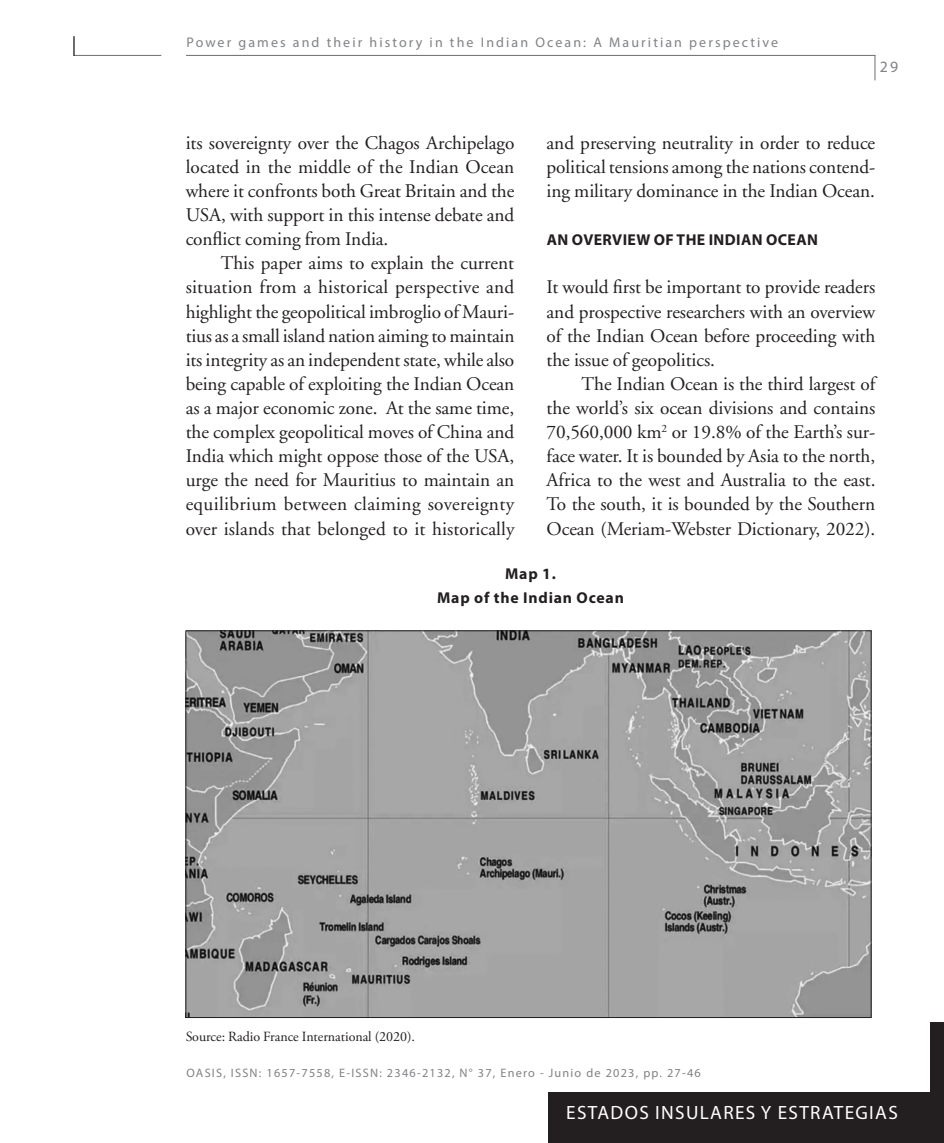
<style>
.page{position:relative;width:944px;height:1143px;background:#fff}
.page>*{position:absolute;margin:0;border:0;box-sizing:border-box;transform-origin:0 0}
.Texto{font:19.25px/24.2px "Adobe Garamond";letter-spacing:-.005em;color:#231f20;text-align:justify}
.Texto_sin_tab{font:19.25px/24.2px "Adobe Garamond";letter-spacing:-.005em;color:#231f20;text-align:justify}
.t1{font:19.25px "Myriad Pro";letter-spacing:.07em;color:#fff}
._08-Titulo2{font:700 15.75px "Myriad Pro";letter-spacing:.025em;color:#231f20}
.TituloCuadros{font:700 15.75px "Myriad Pro";letter-spacing:.05em;color:#231f20}
.t2{font:15.75px "Myriad Pro";color:#808285}
.t3{font:14px "Myriad Pro";letter-spacing:.15em;color:#808285}
.Fuente{font:14px "Adobe Garamond Pro";letter-spacing:-.005em;color:#231f20}
.t4{font:12.25px "Myriad Pro";letter-spacing:.1em;color:#808285}
</style>
<div class="page">
<hr style="left:186px;top:55px;width:689px;height:1px;background:#6c6d70">
<svg style="left:874px;top:56px;width:1px;height:24px"></svg>
<hr style="left:73px;top:55px;width:88px;height:1px;background:#6c6d70">
<hr style="left:73px;top:36px;width:2px;height:20px;background:#231f20">
<div style="left:930px;top:1022px;width:14px;height:120px;background:#231f20"></div>
<div style="left:548px;top:1092px;width:396px;height:50px;background:#231f20"></div>
<img style="left:188px;top:632px;width:681px;height:383px">
<p class="t3" style="left:186px;top:34px;width:593px">Power games and their history in the Indian Ocean: A Mauritian perspective</p>
<p class="t2" style="left:880px;top:57px;width:20px">29</p>
<p class="Texto" style="left:186px;top:131px;width:330px">its sovereignty over the Chagos Archipelago located in the middle of the Indian Ocean where it confronts both Great Britain and the USA, with support in this intense debate and conflict coming from India.</p>
<p class="Texto" style="left:186px;top:252px;width:330px;text-indent:35px">This paper aims to explain the current situation from a historical perspective and highlight the geopolitical imbroglio of Mauri&shy;tius as a small island nation aiming to maintain its integrity as an independent state, while also being capable of exploiting the Indian Ocean as a major economic zone. At the same time, the complex geopolitical moves of China and India which might oppose those of the USA, urge the need for Mauritius to maintain an equilibrium between claiming sovereignty over islands that belonged to it historically</p>
<p class="Texto" style="left:547px;top:131px;width:330px">and preserving neutrality in order to reduce political tensions among the nations contend&shy;ing military dominance in the Indian Ocean.</p>
<p class="_08-Titulo2" style="left:547px;top:230px;width:273px">AN OVERVIEW OF THE INDIAN OCEAN</p>
<p class="Texto_sin_tab" style="left:547px;top:276px;width:330px">It would first be important to provide readers and prospective researchers with an overview of the Indian Ocean before proceeding with the issue of geopolitics.</p>
<p class="Texto" style="left:547px;top:372px;width:330px;text-indent:35px">The Indian Ocean is the third largest of the world’s six ocean divisions and contains 70,560,000 km<sup>2</sup> or 19.8% of the Earth’s sur&shy;face water. It is bounded by Asia to the north, Africa to the west and Australia to the east.<br>To the south, it is bounded by the Southern Ocean (Meriam-Webster Dictionary, 2022).</p>
<p class="TituloCuadros" style="left:505px;top:563px;width:52px">Map 1.</p>
<p class="TituloCuadros" style="left:437px;top:587px;width:188px">Map of the Indian Ocean</p>
<p class="Fuente" style="left:186px;top:1028px;width:231px">Source: Radio France International (2020).</p>
<p class="t4" style="left:186px;top:1065px;width:516px">OASIS, ISSN: 1657-7558, E-ISSN: 2346-2132, N° 37, Enero - Junio de 2023, pp. 27-46</p>
<p class="t1" style="left:566px;top:1101px;width:333px">ESTADOS INSULARES Y ESTRATEGIAS</p>
</div>
